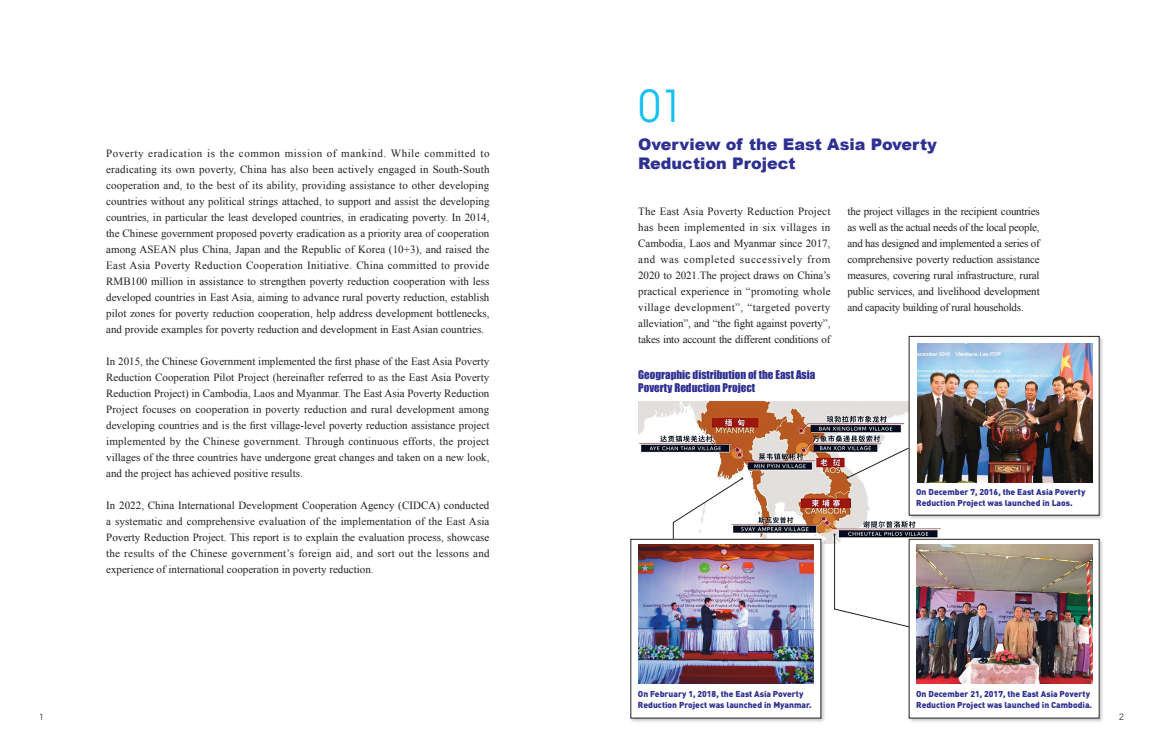
<style>
.page{position:relative;width:1163px;height:752px;background:#fff}
.page>*{position:absolute;margin:0;border:0;box-sizing:border-box;transform-origin:0 0}
.t1{font:condensed 43.8px "ITC Avant Garde Std";color:#15c0f2}
.t2{font:900 16px/19.2px "Arial";color:#2e3092}
.t3{font:11px/16px "Times New Roman";color:#231f20;text-align:justify}
.t4{font:11px/13.2px "Impact";color:#2e3092}
.t5{font:300 9px "Avenir";color:#231f20}
.t6{font:900 8.5px/10.8px "DIN";color:#2e3092}
</style>
<div class="page">
<img style="left:638px;top:401px;width:302px;height:142px">
<div style="left:629px;top:537px;width:196px;height:186px;background:#231f20;opacity:.25"></div>
<div style="left:630px;top:539px;width:190px;height:178px;background:#fff"></div>
<div style="left:907px;top:537px;width:196px;height:186px;background:#231f20;opacity:.25"></div>
<div style="left:909px;top:539px;width:189px;height:178px;background:#fff"></div>
<div style="left:907px;top:335px;width:196px;height:185px;background:#231f20;opacity:.25"></div>
<div style="left:909px;top:336px;width:189px;height:179px;background:#fff"></div>
<img style="left:638px;top:544px;width:175px;height:139px">
<img style="left:916px;top:544px;width:175px;height:139px">
<svg style="left:846px;top:447px;width:62px;height:31px"></svg>
<svg style="left:673px;top:477px;width:69px;height:61px"></svg>
<svg style="left:833px;top:533px;width:76px;height:93px"></svg>
<img style="left:917px;top:343px;width:174px;height:139px">
<p class="t3" style="left:106px;top:145px;width:385px">Poverty eradication is the common mission of mankind. While committed to eradicating its own poverty, China has also been actively engaged in South-South cooperation and, to the best of its ability, providing assistance to other developing countries without any political strings attached, to support and assist the developing countries, in particular the least developed countries, in eradicating poverty. In 2014, the Chinese government proposed poverty eradication as a priority area of cooperation among ASEAN plus China, Japan and the Republic of Korea (10+3), and raised the East Asia Poverty Reduction Cooperation Initiative. China committed to provide RMB100 million in assistance to strengthen poverty reduction cooperation with less developed countries in East Asia, aiming to advance rural poverty reduction, establish pilot zones for poverty reduction cooperation, help address development bottlenecks, and provide examples for poverty reduction and development in East Asian countries.</p>
<p class="t3" style="left:106px;top:353px;width:385px">In 2015, the Chinese Government implemented the first phase of the East Asia Poverty Reduction Cooperation Pilot Project (hereinafter referred to as the East Asia Poverty Reduction Project) in Cambodia, Laos and Myanmar. The East Asia Poverty Reduction Project focuses on cooperation in poverty reduction and rural development among developing countries and is the first village-level poverty reduction assistance project implemented by the Chinese government. Through continuous efforts, the project villages of the three countries have undergone great changes and taken on a new look, and the project has achieved positive results.</p>
<p class="t3" style="left:106px;top:497px;width:385px">In 2022, China International Development Cooperation Agency (CIDCA) conducted a systematic and comprehensive evaluation of the implementation of the East Asia Poverty Reduction Project. This report is to explain the evaluation process, showcase the results of the Chinese government’s foreign aid, and sort out the lessons and experience of international cooperation in poverty reduction.</p>
<h1 class="t1" style="left:638px;top:79px;width:47px">01</h1>
<h2 class="t2" style="left:638px;top:134px;width:300px">Overview of the East Asia Poverty<br>Reduction Project</h2>
<p class="t3" style="left:638px;top:203px;width:194px">The East Asia Poverty Reduction Project has been implemented in six villages in Cambodia, Laos and Myanmar since 2017, and was completed successively from 2020 to 2021.The project draws on China’s practical experience in “promoting whole village development”, “targeted poverty alleviation”, and “the fight against poverty”, takes into account the different conditions of</p>
<p class="t3" style="left:847px;top:203px;width:194px">the project villages in the recipient countries as well as the actual needs of the local people, and has designed and implemented a series of comprehensive poverty reduction assistance measures, covering rural infrastructure, rural public services, and livelihood development and capacity building of rural households.</p>
<p class="t4" style="left:638px;top:367px;width:179px">Geographic distribution of the East Asia<br>Poverty Reduction Project</p>
<p class="t6" style="left:637px;top:688px;width:175px">On February 1, 2018, the East Asia Poverty<br>Reduction Project was launched in Myanmar.</p>
<p class="t6" style="left:916px;top:486px;width:171px">On December 7, 2016, the East Asia Poverty<br>Reduction Project was launched in Laos.</p>
<p class="t6" style="left:916px;top:688px;width:177px">On December 21, 2017, the East Asia Poverty<br>Reduction Project was launched in Cambodia.</p>
<p class="t5" style="left:39px;top:711px;width:6px">1</p>
<p class="t5" style="left:1119px;top:711px;width:6px">2</p>
</div>
